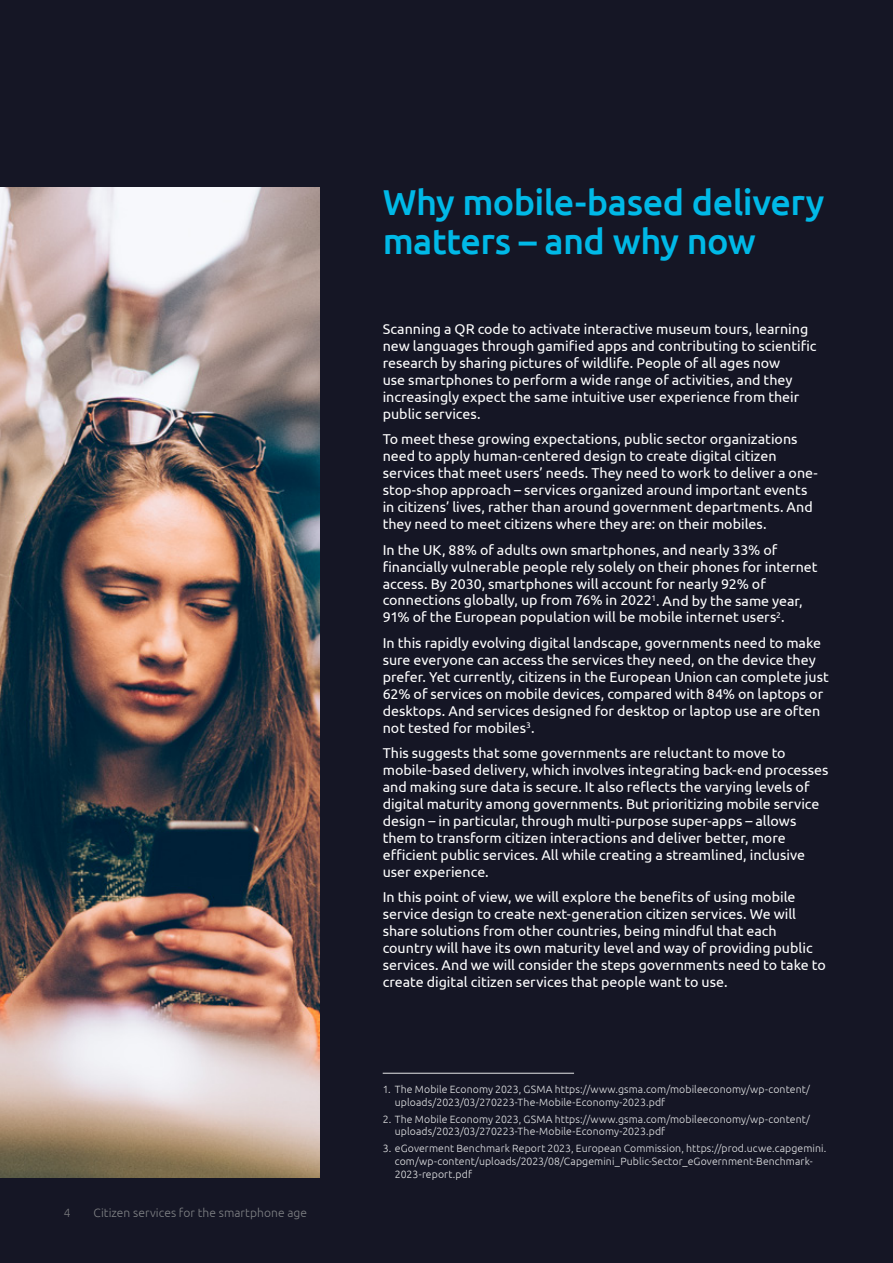
<style>
.page{position:relative;width:893px;height:1263px;background:#151625}
.page>*{position:absolute;margin:0;border:0;box-sizing:border-box;transform-origin:0 0}
.t1{font:500 36px/39px "Ubuntu";letter-spacing:-.015em;color:#00b9e7}
.t2{font:14.25px/17px "Ubuntu";color:#fff}
.t3{font:300 12px "Ubuntu";letter-spacing:.005em;color:#808285}
.t4{font:300 12px "Ubuntu";color:#77787b}
.t5{font:300 10.5px/12.8px "Ubuntu";letter-spacing:.01em;color:#e6e7e8}
</style>
<div class="page">
<img style="left:0;top:187px;width:319px;height:991px">
<hr style="left:383px;top:1073px;width:191px;height:1px;background:#e6e7e8">
<p class="t4" style="left:64px;top:1205px;width:8px">4</p>
<p class="t3" style="left:94px;top:1205px;width:215px">Citizen services for the smartphone age</p>
<h1 class="t1" style="left:383px;top:181px;width:443px">Why mobile-based delivery matters – and why now</h1>
<p class="t2" style="left:383px;top:320px;width:435px">Scanning a QR code to activate interactive museum tours, learning new languages through gamified apps and contributing to scientific research by sharing pictures of wildlife. People of all ages now<br>use smartphones to perform a wide range of activities, and they increasingly expect the same intuitive user experience from their public services.</p>
<p class="t2" style="left:383px;top:430px;width:437px">To meet these growing expectations, public sector organizations need to apply human-centered design to create digital citizen services that meet users’ needs. They need to work to deliver a one&shy;stop-shop approach – services organized around important events in citizens’ lives, rather than around government departments. And they need to meet citizens where they are: on their mobiles.</p>
<p class="t2" style="left:383px;top:541px;width:436px">In the UK, 88% of adults own smartphones, and nearly 33% of financially vulnerable people rely solely on their phones for internet access. By 2030, smartphones will account for nearly 92% of connections globally, up from 76% in 2022<sup>1</sup>. And by the same year, 91% of the European population will be mobile internet users<sup>2</sup>.</p>
<p class="t2" style="left:383px;top:634px;width:448px">In this rapidly evolving digital landscape, governments need to make sure everyone can access the services they need, on the device they prefer. Yet currently, citizens in the European Union can complete just 62% of services on mobile devices, compared with 84% on laptops or desktops. And services designed for desktop or laptop use are often not tested for mobiles<sup>3</sup>.</p>
<p class="t2" style="left:383px;top:744px;width:447px">This suggests that some governments are reluctant to move to mobile-based delivery, which involves integrating back-end processes and making sure data is secure. It also reflects the varying levels of digital maturity among governments. But prioritizing mobile service design – in particular, through multi-purpose super-apps – allows them to transform citizen interactions and deliver better, more efficient public services. All while creating a streamlined, inclusive user experience.</p>
<p class="t2" style="left:383px;top:888px;width:445px">In this point of view, we will explore the benefits of using mobile service design to create next-generation citizen services. We will share solutions from other countries, being mindful that each country will have its own maturity level and way of providing public services. And we will consider the steps governments need to take to create digital citizen services that people want to use.</p>
<p class="t5" style="left:395px;top:1082px;width:417px;text-indent:-12px">1. The Mobile Economy 2023, GSMA https://www.gsma.com/mobileeconomy/wp-content/ uploads/2023/03/270223-The-Mobile-Economy-2023.pdf</p>
<p class="t5" style="left:395px;top:1112px;width:417px;text-indent:-12px">2. The Mobile Economy 2023, GSMA https://www.gsma.com/mobileeconomy/wp-content/ uploads/2023/03/270223-The-Mobile-Economy-2023.pdf</p>
<p class="t5" style="left:395px;top:1142px;width:433px;text-indent:-12px">3. eGoverment Benchmark Report 2023, European Commission, https://prod.ucwe.capgemini. com/wp-content/uploads/2023/08/Capgemini_Public-Sector_eGovernment-Benchmark-<br>2023-report.pdf</p>
</div>
